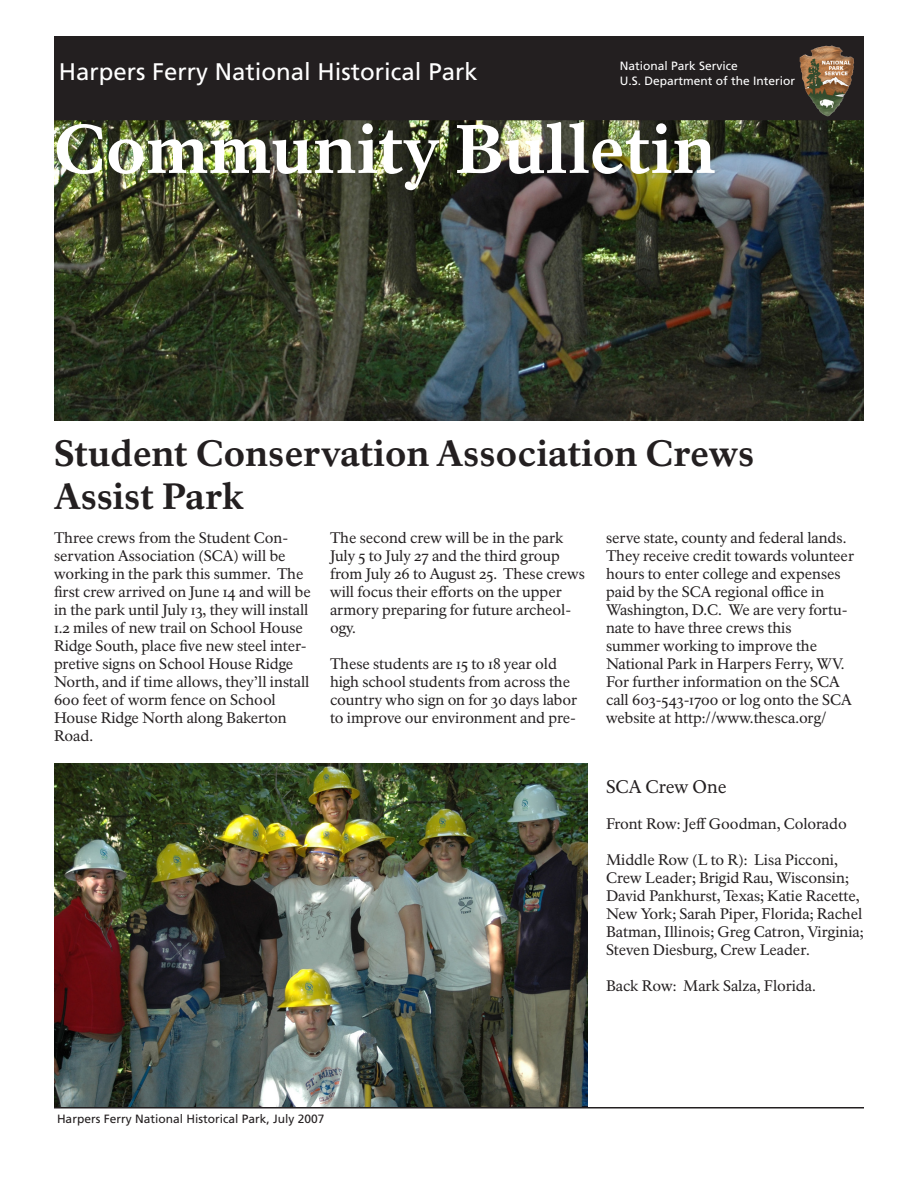
<style>
.page{position:relative;width:918px;height:1188px;background:#fff}
.page>*{position:absolute;margin:0;border:0;box-sizing:border-box;transform-origin:0 0}
.t1{font:700 67.5px "NPS Rawlinson Two";color:#fff}
.t2{font:700 36px "NPS Rawlinson Two";letter-spacing:-.005em;color:#231f20}
.t3{font:24px "Frutiger";color:#fff}
.t4{font:18px "NPS Rawlinson";color:#231f20}
.t5{font:15px/18px "NPS Rawlinson";letter-spacing:-.005em;color:#231f20}
.t6{font:12px "Frutiger";color:#fff}
.t7{font:12px "Frutiger";color:#231f20}
</style>
<div class="page">
<img style="left:54px;top:120px;width:810px;height:301px">
<div style="left:55px;top:37px;width:808px;height:83px;background:#231f20"></div>
<div style="left:54px;top:36px;width:810px;height:84px;border:2px solid #231f20"></div>
<hr style="left:54px;top:1107px;width:810px;height:1px;background:#231f20">
<img style="left:800px;top:45px;width:54px;height:70px">
<img style="left:54px;top:764px;width:534px;height:343px">
<p class="t6" style="left:620px;top:59px;width:120px">National Park Service</p>
<p class="t6" style="left:620px;top:74px;width:177px">U.S. Department of the Interior</p>
<p class="t3" style="left:59px;top:57px;width:420px">Harpers Ferry National Historical Park</p>
<p class="t1" style="left:54px;top:108px;width:663px">Community Bulletin</p>
<p class="t2" style="left:54px;top:431px;width:702px">Student Conservation Association Crews</p>
<p class="t2" style="left:54px;top:474px;width:192px">Assist Park</p>
<p class="t5" style="left:54px;top:529px;width:258px">Three crews from the Student Con&shy;servation Association (SCA) will be working in the park this summer. The first crew arrived on June 14 and will be in the park until July 13, they will install 1.2 miles of new trail on School House Ridge South, place five new steel inter&shy;pretive signs on School House Ridge North, and if time allows, they’ll install 600 feet of worm fence on School House Ridge North along Bakerton Road.</p>
<p class="t5" style="left:330px;top:529px;width:256px">The second crew will be in the park July 5 to July 27 and the third group from July 26 to August 25. These crews will focus their efforts on the upper</p>
<p class="t5" style="left:606px;top:529px;width:250px">serve state, county and federal lands.<br>They receive credit towards volunteer hours to enter college and expenses paid by the SCA regional office in Washington, D.C. We are very fortu&shy;nate to have three crews this</p>
<p class="t5" style="left:606px;top:637px;width:213px">summer working to improve the</p>
<p class="t5" style="left:606px;top:655px;width:247px">National Park in Harpers Ferry, WV.<br>For further information on the SCA call 603-543-1700 or log onto the SCA website at http://www.thesca.org/</p>
<p class="t5" style="left:330px;top:601px;width:243px">armory preparing for future archeol&shy;ogy.</p>
<p class="t5" style="left:330px;top:655px;width:249px">These students are 15 to 18 year old high school students from across the country who sign on for 30 days labor to improve our environment and pre-</p>
<p class="t7" style="left:57px;top:1112px;width:269px">Harpers Ferry National Historical Park, July 2007</p>
<p class="t4" style="left:606px;top:775px;width:122px">SCA Crew One</p>
<p class="t5" style="left:606px;top:814px;width:242px">Front Row: Jeff Goodman, Colorado</p>
<p class="t5" style="left:606px;top:850px;width:259px">Middle Row (L to R): Lisa Picconi, Crew Leader; Brigid Rau, Wisconsin; David Pankhurst, Texas; Katie Racette, New York; Sarah Piper, Florida; Rachel Batman, Illinois; Greg Catron, Virginia; Steven Diesburg, Crew Leader.</p>
<p class="t5" style="left:606px;top:976px;width:211px">Back Row: Mark Salza, Florida.</p>
</div>
